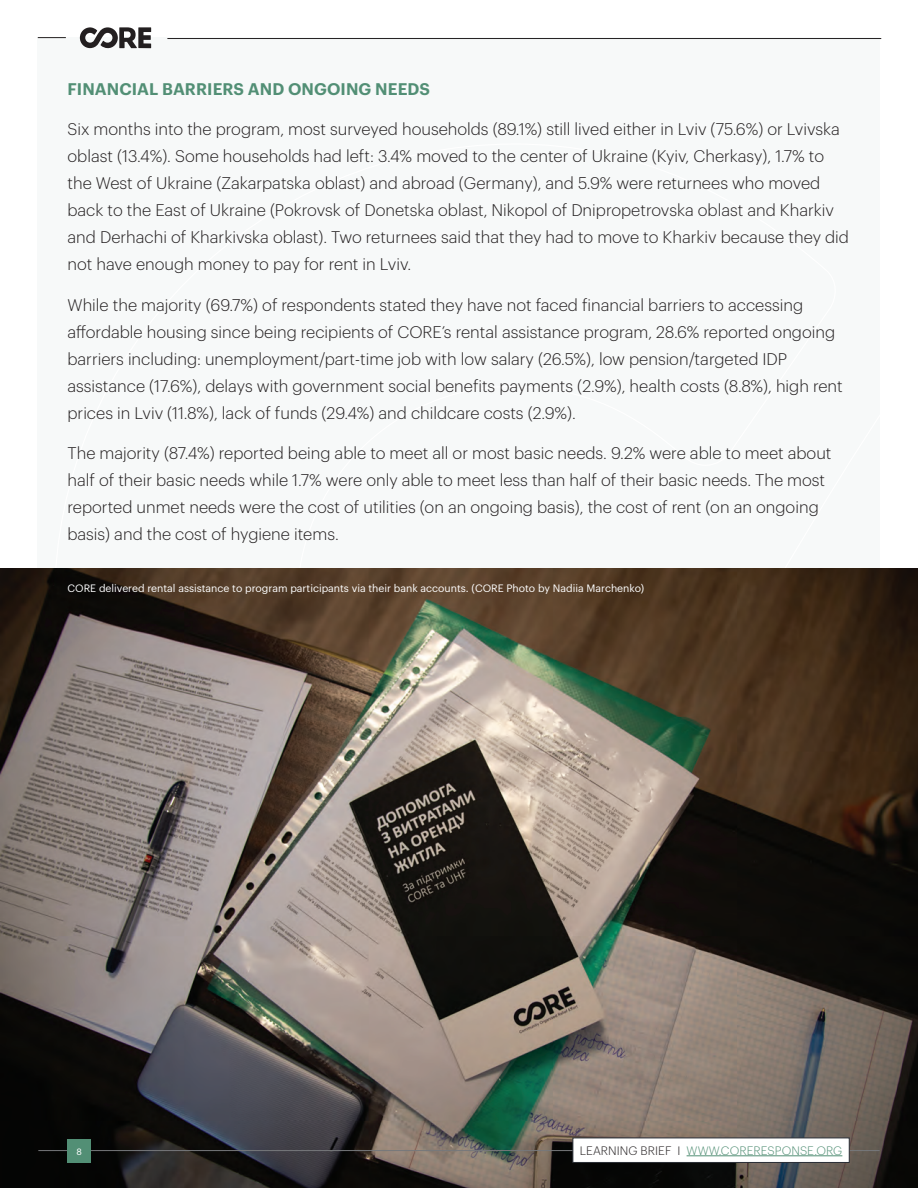
<style>
.page{position:relative;width:918px;height:1188px;background:#fff}
.page>*{position:absolute;margin:0;border:0;box-sizing:border-box;transform-origin:0 0}
.t1{font:300 16.5px/27px "Graphik";color:#231f20}
.t2{font:600 16.5px "Graphik";letter-spacing:.005em;color:#528f75}
.t3{font:300 12px "Graphik";letter-spacing:.005em;color:#528f75}
.t4{font:10.5px "Graphik";color:#fff}
.t5{font:9px "Graphik";color:#fff}
.s1{color:#231f20}
</style>
<div class="page">
<div style="left:38px;top:38px;width:842px;height:1113px;background:#f7f9f9"></div>
<img style="left:0;top:568px;width:918px;height:620px">
<hr style="left:167px;top:38px;width:714px;height:1px;background:#231f20">
<svg style="left:80px;top:27px;width:71px;height:21px"></svg>
<svg style="left:38px;top:37px;width:28px;height:1px"></svg>
<hr style="left:38px;top:1150px;width:842px;height:1px;background:#76787b">
<div style="left:68px;top:1139px;width:23px;height:24px;background:#528f75"></div>
<div style="left:573px;top:1138px;width:276px;height:25px;background:#fff;border:1px solid #292d35"></div>
<hr style="left:687px;top:1156px;width:155px;height:1px;background:#528f75">
<p class="t2" style="left:68px;top:76px;width:364px">FINANCIAL BARRIERS AND ONGOING NEEDS</p>
<p class="t1" style="left:68px;top:114px;width:783px">Six months into the program, most surveyed households (89.1%) still lived either in Lviv (75.6%) or Lvivska oblast (13.4%). Some households had left: 3.4% moved to the center of Ukraine (Kyiv, Cherkasy), 1.7% to the West of Ukraine (Zakarpatska oblast) and abroad (Germany), and 5.9% were returnees who moved back to the East of Ukraine (Pokrovsk of Donetska oblast, Nikopol of Dnipropetrovska oblast and Kharkiv and Derhachi of Kharkivska oblast). Two returnees said that they had to move to Kharkiv because they did not have enough money to pay for rent in Lviv.</p>
<p class="t1" style="left:68px;top:290px;width:777px">While the majority (69.7%) of respondents stated they have not faced financial barriers to accessing affordable housing since being recipients of CORE’s rental assistance program, 28.6% reported ongoing barriers including: unemployment/part-time job with low salary (26.5%), low pension/targeted IDP assistance (17.6%), delays with government social benefits payments (2.9%), health costs (8.8%), high rent prices in Lviv (11.8%), lack of funds (29.4%) and childcare costs (2.9%).</p>
<p class="t1" style="left:68px;top:438px;width:766px">The majority (87.4%) reported being able to meet all or most basic needs. 9.2% were able to meet about half of their basic needs while 1.7% were only able to meet less than half of their basic needs. The most reported unmet needs were the cost of utilities (on an ongoing basis), the cost of rent (on an ongoing basis) and the cost of hygiene items.</p>
<p class="t4" style="left:68px;top:580px;width:578px">CORE delivered rental assistance to program participants via their bank accounts. (CORE Photo by Nadiia Marchenko)</p>
<p class="t5" style="left:77px;top:1145px;width:7px">8</p>
<p class="t3" style="left:580px;top:1142px;width:264px"><span class="s1">LEARNING BRIEF I</span> WWW.CORERESPONSE.ORG</p>
</div>
